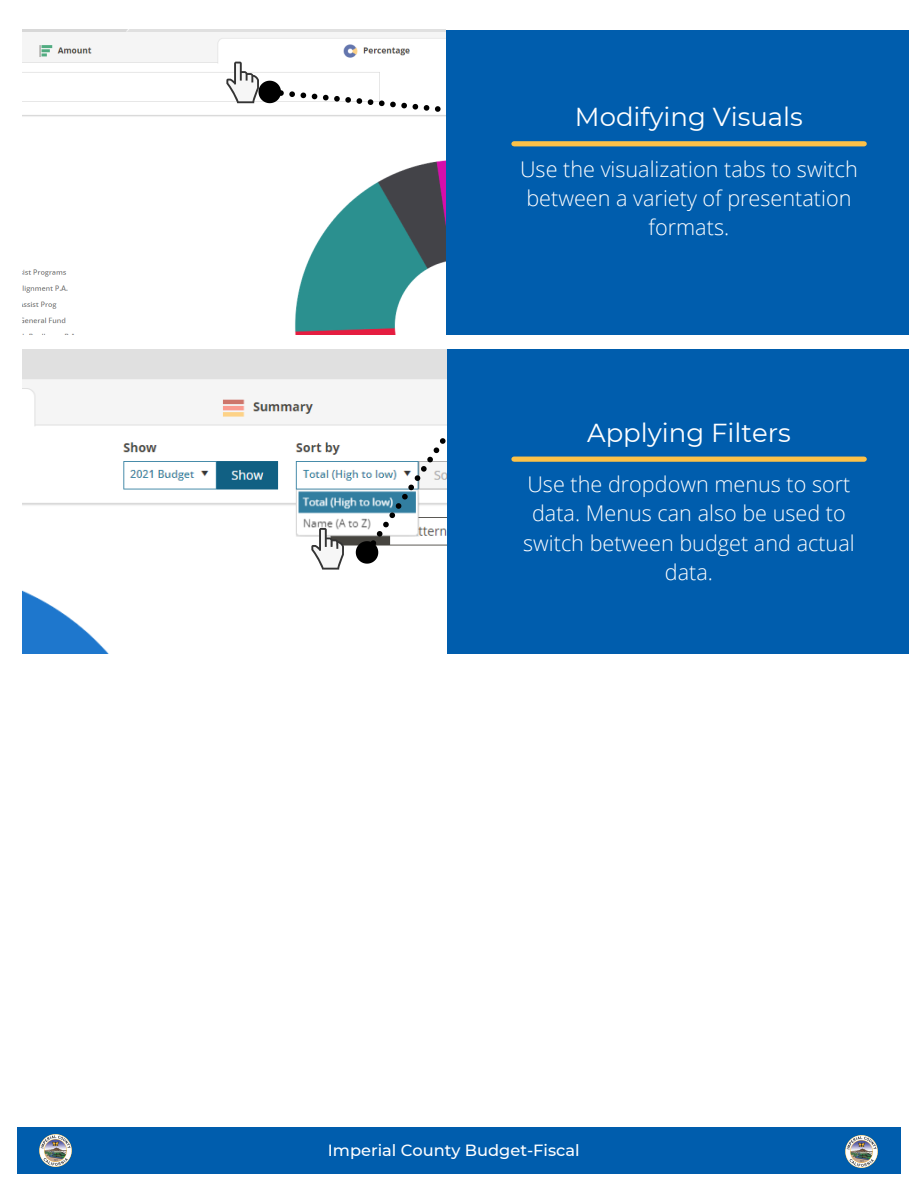
<style>
.page{position:relative;width:918px;height:1188px;background:#fff}
.page>*{position:absolute;margin:0;border:0;box-sizing:border-box;transform-origin:0 0}
.t1{font:25.95px "Montserrat";color:#fff}
.t2{font:300 21.6px/29.2px "Open Sans";color:#fff;text-align:center}
.t3{font:500 16.2px "Montserrat";color:#fff}
</style>
<div class="page">
<div style="left:22px;top:30px;width:887px;height:305px;background:#005dad"></div>
<img style="left:22px;top:30px;width:423px;height:305px">
<svg style="left:226px;top:62px;width:215px;height:50px"></svg>
<div style="left:514px;top:141px;width:350px;height:6px;background:#fcc148"></div>
<div style="left:22px;top:349px;width:887px;height:305px;background:#005dad"></div>
<img style="left:22px;top:349px;width:424px;height:305px">
<svg style="left:311px;top:437px;width:136px;height:137px"></svg>
<div style="left:514px;top:456px;width:350px;height:6px;background:#fcc148"></div>
<div style="left:17px;top:1127px;width:884px;height:46px;background:#005dad"></div>
<img style="left:40px;top:1135px;width:31px;height:31px">
<img style="left:846px;top:1136px;width:31px;height:31px">
<p class="t1" style="left:575px;top:101px;width:229px">Modifying Visuals</p>
<p class="t2" style="left:520px;top:154px;width:339px">Use the visualization tabs to switch between a variety of presentation formats.</p>
<p class="t1" style="left:587px;top:417px;width:205px">Applying Filters</p>
<p class="t2" style="left:523px;top:469px;width:333px">Use the dropdown menus to sort data. Menus can also be used to switch between budget and actual data.</p>
<p class="t3" style="left:328px;top:1140px;width:253px">Imperial County Budget-Fiscal</p>
</div>
